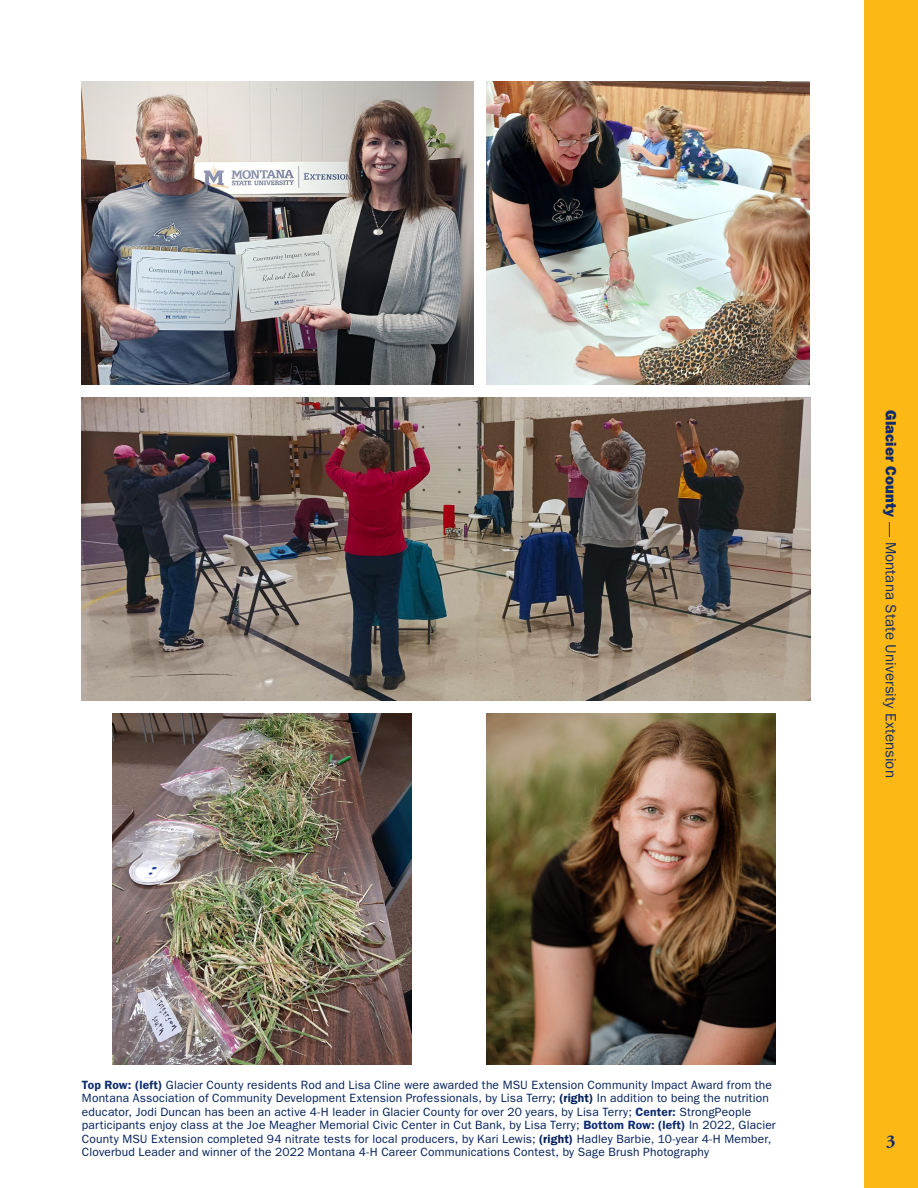
<style>
.page{position:relative;width:918px;height:1188px;background:#fff}
.page>*{position:absolute;margin:0;border:0;box-sizing:border-box;transform-origin:0 0}
.t1{font:700 18px "Adobe Garamond Pro";color:#0d2b6d}
.Side_County_Name{font:15px "ITC Franklin Gothic Std";letter-spacing:.005em;color:#0d2b6d}
.Photo_Caption{font:12px/13.5px "ITC Franklin Gothic Std";letter-spacing:.015em;color:#00205b}
.s1{font-family:"ITC Franklin Gothic Std Hvy"}
.s2{font-weight:600;color:#0d2b6d}
.s3{font-weight:600}
</style>
<div class="page">
<img style="left:486px;top:81px;width:324px;height:303px">
<img style="left:112px;top:714px;width:300px;height:351px">
<img style="left:82px;top:397px;width:729px;height:304px">
<img style="left:486px;top:714px;width:290px;height:351px">
<img style="left:82px;top:81px;width:391px;height:303px">
<div style="left:864px;top:0;width:54px;height:1188px;background:#fcb814"></div>
<p class="Side_County_Name" style="left:900px;top:410px;width:369px;rotate:90deg"><span class="s1">Glacier County</span> — Montana State University Extension</p>
<p class="Photo_Caption" style="left:82px;top:1078px;width:695px"><span class="s2">Top Row: (left)</span> Glacier County residents Rod and Lisa Cline were awarded the MSU Extension Community Impact Award from the Montana Association of Community Development Extension Professionals, by Lisa Terry; <span class="s3">(right)</span> In addition to being the nutrition educator, Jodi Duncan has been an active 4-H leader in Glacier County for over 20 years, by Lisa Terry; <span class="s2">Center:</span> StrongPeople participants enjoy class at the Joe Meagher Memorial Civic Center in Cut Bank, by Lisa Terry; <span class="s2">Bottom Row: (left)</span> In 2022, Glacier County MSU Extension completed 94 nitrate tests for local producers, by Kari Lewis; <span class="s3">(right)</span> Hadley Barbie, 10-year 4-H Member, Cloverbud Leader and winner of the 2022 Montana 4-H Career Communications Contest, by Sage Brush Photography</p>
<h1 class="t1" style="left:886px;top:1131px;width:11px">3</h1>
</div>
